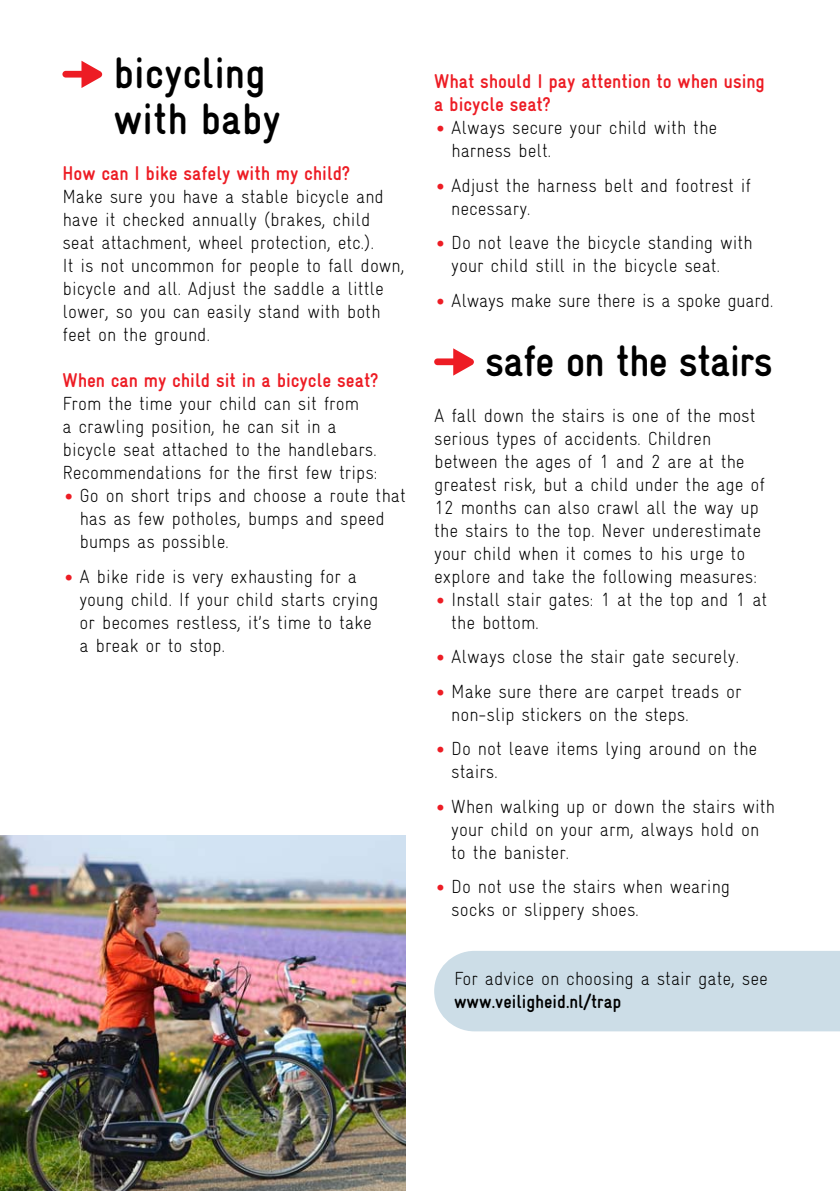
<style>
.page{position:relative;width:840px;height:1191px;background:#fff}
.page>*{position:absolute;margin:0;border:0;box-sizing:border-box;transform-origin:0 0}
.t1{font:700 condensed 44px/46px "Gravur";color:#000}
.t2{font:700 condensed 44px "Gravur";letter-spacing:-.02em;color:#000}
.t3{font:700 condensed 20px/23px "Gravur";color:#ed1c24}
.t4{font:300 condensed 19px/23px "Gravur";color:#000}
.t5{font:700 condensed 19px "Gravur";color:#000}
.s1{font-size:28px;color:#ed1c24}
</style>
<div class="page">
<img style="left:0;top:836px;width:405px;height:355px">
<div style="left:434px;top:951px;width:405px;height:80px;background:#ccdde7"></div>
<svg style="left:62px;top:61px;width:40px;height:27px"></svg>
<svg style="left:434px;top:348px;width:39px;height:28px"></svg>
<h1 class="t1" style="left:113px;top:55px;width:169px">bicycling with baby</h1>
<p class="t3" style="left:62px;top:164px;width:289px">How can I bike safely with my child?</p>
<p class="t4" style="left:62px;top:187px;width:343px">Make sure you have a stable bicycle and have it checked annually (brakes, child seat attachment, wheel protection, etc.).<br>It is not uncommon for people to fall down, bicycle and all. Adjust the saddle a little lower, so you can easily stand with both feet on the ground.</p>
<p class="t3" style="left:62px;top:371px;width:317px">When can my child sit in a bicycle seat?</p>
<p class="t4" style="left:62px;top:394px;width:316px">From the time your child can sit from<br>a crawling position, he can sit in a bicycle seat attached to the handlebars.<br>Recommendations for the first few trips:</p>
<p class="t4" style="left:79px;top:486px;width:327px;text-indent:-16px"><span class="s1">•</span> Go on short trips and choose a route that has as few potholes, bumps and speed bumps as possible.</p>
<p class="t4" style="left:79px;top:567px;width:300px;text-indent:-16px"><span class="s1">•</span> A bike ride is very exhausting for a young child. If your child starts crying or becomes restless, it’s time to take a break or to stop.</p>
<p class="t3" style="left:434px;top:72px;width:332px">What should I pay attention to when using a bicycle seat?</p>
<p class="t4" style="left:451px;top:118px;width:267px;text-indent:-16px"><span class="s1">•</span> Always secure your child with the harness belt.</p>
<p class="t4" style="left:451px;top:176px;width:301px;text-indent:-16px"><span class="s1">•</span> Adjust the harness belt and footrest if necessary.</p>
<p class="t4" style="left:451px;top:233px;width:303px;text-indent:-16px"><span class="s1">•</span> Do not leave the bicycle standing with your child still in the bicycle seat.</p>
<p class="t4" style="left:435px;top:291px;width:339px"><span class="s1">•</span> Always make sure there is a spoke guard.</p>
<h1 class="t2" style="left:485px;top:344px;width:289px">safe on the stairs</h1>
<p class="t4" style="left:434px;top:406px;width:332px">A fall down the stairs is one of the most serious types of accidents. Children between the ages of 1 and 2 are at the greatest risk, but a child under the age of 12 months can also crawl all the way up the stairs to the top. Never underestimate your child when it comes to his urge to explore and take the following measures:</p>
<p class="t4" style="left:451px;top:590px;width:317px;text-indent:-16px"><span class="s1">•</span> Install stair gates: 1 at the top and 1 at the bottom.</p>
<p class="t4" style="left:435px;top:647px;width:305px"><span class="s1">•</span> Always close the stair gate securely.</p>
<p class="t4" style="left:451px;top:682px;width:292px;text-indent:-16px"><span class="s1">•</span> Make sure there are carpet treads or non-slip stickers on the steps.</p>
<p class="t4" style="left:451px;top:739px;width:307px;text-indent:-16px"><span class="s1">•</span> Do not leave items lying around on the stairs.</p>
<p class="t4" style="left:451px;top:797px;width:325px;text-indent:-16px"><span class="s1">•</span> When walking up or down the stairs with your child on your arm, always hold on to the banister.</p>
<p class="t4" style="left:451px;top:877px;width:280px;text-indent:-16px"><span class="s1">•</span> Do not use the stairs when wearing socks or slippery shoes.</p>
<p class="t4" style="left:454px;top:969px;width:315px">For advice on choosing a stair gate, see</p>
<p class="t5" style="left:454px;top:994px;width:169px">www.veiligheid.nl/trap</p>
</div>
